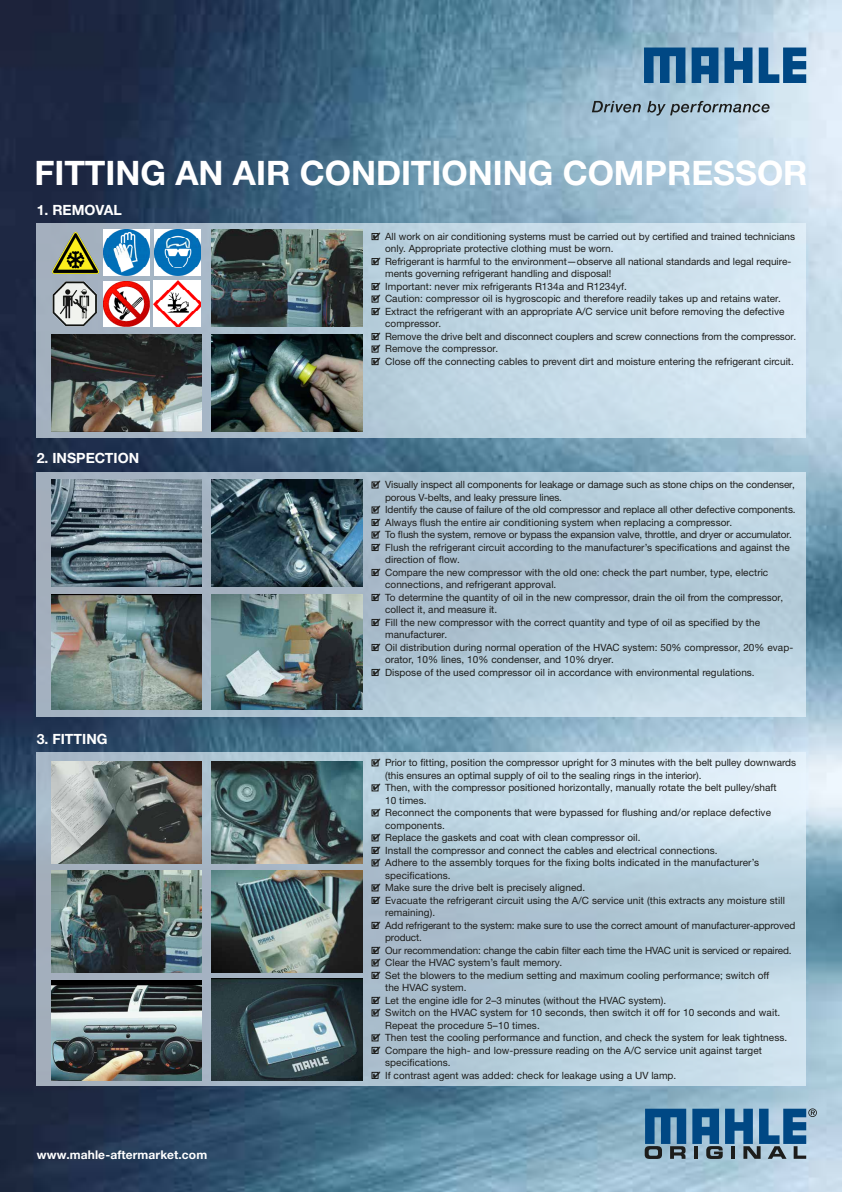
<style>
.page{position:relative;width:842px;height:1192px;background:#fff}
.page>*{position:absolute;margin:0;border:0;box-sizing:border-box;transform-origin:0 0}
.t1{font:700 33.8px "Helvetica Neue LTW1 G";color:#fff}
.t2{font:700 14.1px "Helvetica Neue LTW1 G";color:#fff}
.t3{font:700 12px "Helvetica Neue LTW1 G";letter-spacing:.01em;color:#fff}
.t4{font:10px/12.5px "Helvetica Neue LTW1 G";letter-spacing:.005em;color:#1d1d1b}
.t5{font:10px "Helvetica Neue LTW1 G";letter-spacing:-.015em;color:#1d1d1b}
</style>
<div class="page">
<img style="left:0;top:0;width:842px;height:1192px">
<svg style="left:644px;top:48px;width:41px;height:35px"></svg>
<svg style="left:724px;top:48px;width:28px;height:35px"></svg>
<svg style="left:759px;top:48px;width:47px;height:35px;background:#457ba7"></svg>
<svg style="left:692px;top:48px;width:26px;height:35px"></svg>
<svg style="left:592px;top:101px;width:49px;height:12px"></svg>
<svg style="left:647px;top:101px;width:122px;height:15px;background:#91a4b0"></svg>
<svg style="left:645px;top:1109px;width:41px;height:50px;background:#36678d"></svg>
<svg style="left:692px;top:1108px;width:125px;height:51px;background:#5884a5"></svg>
<div style="left:37px;top:223px;width:769px;height:215px;background:linear-gradient(to right,#99a9b4,#d8eefb)"></div>
<svg style="left:37px;top:472px;width:769px;height:245px;background:#b2c8d6"></svg>
<svg style="left:37px;top:752px;width:769px;height:334px;background:#b7ccda"></svg>
<div style="left:372px;top:233px;width:6px;height:7px;border:1px solid #1d1d1b"></div>
<div style="left:372px;top:258px;width:6px;height:7px;border:1px solid #1d1d1b"></div>
<div style="left:372px;top:283px;width:6px;height:7px;border:1px solid #1d1d1b"></div>
<svg style="left:372px;top:296px;width:6px;height:6px"></svg>
<div style="left:372px;top:308px;width:6px;height:7px;border:1px solid #1d1d1b"></div>
<div style="left:372px;top:333px;width:6px;height:7px;border:1px solid #1d1d1b"></div>
<svg style="left:372px;top:346px;width:6px;height:6px"></svg>
<div style="left:372px;top:358px;width:6px;height:7px;border:1px solid #1d1d1b"></div>
<svg style="left:372px;top:760px;width:6px;height:6px"></svg>
<svg style="left:372px;top:785px;width:6px;height:6px"></svg>
<svg style="left:372px;top:810px;width:6px;height:6px"></svg>
<svg style="left:372px;top:835px;width:6px;height:6px"></svg>
<div style="left:372px;top:847px;width:6px;height:7px;border:1px solid #1d1d1b"></div>
<svg style="left:372px;top:860px;width:6px;height:6px"></svg>
<svg style="left:372px;top:885px;width:6px;height:6px"></svg>
<div style="left:372px;top:897px;width:6px;height:7px;border:1px solid #1d1d1b"></div>
<div style="left:372px;top:922px;width:6px;height:7px;border:1px solid #1d1d1b"></div>
<div style="left:372px;top:947px;width:6px;height:7px;border:1px solid #1d1d1b"></div>
<svg style="left:372px;top:960px;width:6px;height:6px"></svg>
<div style="left:372px;top:972px;width:6px;height:7px;border:1px solid #1d1d1b"></div>
<div style="left:372px;top:997px;width:6px;height:7px;border:1px solid #1d1d1b"></div>
<svg style="left:372px;top:1010px;width:6px;height:6px"></svg>
<svg style="left:372px;top:1035px;width:6px;height:6px"></svg>
<div style="left:372px;top:1047px;width:6px;height:7px;border:1px solid #1d1d1b"></div>
<div style="left:372px;top:1072px;width:6px;height:7px;border:1px solid #1d1d1b"></div>
<svg style="left:372px;top:482px;width:6px;height:6px"></svg>
<svg style="left:372px;top:507px;width:6px;height:6px"></svg>
<div style="left:372px;top:519px;width:6px;height:7px;border:1px solid #1d1d1b"></div>
<svg style="left:372px;top:532px;width:6px;height:6px"></svg>
<div style="left:372px;top:544px;width:6px;height:7px;border:1px solid #1d1d1b"></div>
<div style="left:372px;top:569px;width:6px;height:7px;border:1px solid #1d1d1b"></div>
<div style="left:372px;top:594px;width:6px;height:7px;border:1px solid #1d1d1b"></div>
<div style="left:372px;top:619px;width:6px;height:7px;border:1px solid #1d1d1b"></div>
<div style="left:372px;top:644px;width:6px;height:7px;border:1px solid #1d1d1b"></div>
<div style="left:372px;top:669px;width:6px;height:7px;border:1px solid #1d1d1b"></div>
<img style="left:155px;top:229px;width:46px;height:46px">
<img style="left:103px;top:229px;width:46px;height:46px">
<img style="left:104px;top:281px;width:45px;height:46px">
<img style="left:154px;top:280px;width:47px;height:46px">
<img style="left:51px;top:334px;width:151px;height:98px">
<img style="left:212px;top:230px;width:150px;height:97px">
<img style="left:212px;top:334px;width:150px;height:97px">
<img style="left:51px;top:479px;width:151px;height:108px">
<img style="left:51px;top:595px;width:151px;height:115px">
<img style="left:212px;top:479px;width:150px;height:108px">
<img style="left:212px;top:595px;width:150px;height:115px">
<img style="left:51px;top:761px;width:151px;height:102px">
<img style="left:212px;top:761px;width:150px;height:102px">
<img style="left:51px;top:870px;width:151px;height:102px">
<img style="left:212px;top:870px;width:150px;height:102px">
<img style="left:51px;top:980px;width:151px;height:101px">
<img style="left:212px;top:979px;width:150px;height:102px">
<img style="left:53px;top:233px;width:45px;height:40px">
<img style="left:52px;top:281px;width:46px;height:46px">
<h1 class="t1" style="left:34px;top:152px;width:775px">FITTING AN AIR CONDITIONING COMPRESSOR</h1>
<h2 class="t2" style="left:37px;top:201px;width:87px">1. REMOVAL</h2>
<h2 class="t2" style="left:37px;top:450px;width:104px">2. INSPECTION</h2>
<h2 class="t2" style="left:37px;top:730px;width:72px">3. FITTING</h2>
<p class="t3" style="left:37px;top:1148px;width:172px">www.mahle-aftermarket.com</p>
<p class="t4" style="left:385px;top:230px;width:411px;text-indent:-12px">✔ All work on air conditioning systems must be carried out by certified and trained technicians only. Appropriate protective clothing must be worn.</p>
<p class="t4" style="left:385px;top:255px;width:408px;text-indent:-12px">✔ Refrigerant is harmful to the environment—observe all national standards and legal require&shy;ments governing refrigerant handling and disposal!</p>
<p class="t4" style="left:373px;top:280px;width:256px">✔ Important: never mix refrigerants R134a and R1234yf.</p>
<p class="t4" style="left:373px;top:293px;width:409px">✔ Caution: compressor oil is hygroscopic and therefore readily takes up and retains water.</p>
<p class="t4" style="left:385px;top:305px;width:401px;text-indent:-12px">✔ Extract the refrigerant with an appropriate A/C service unit before removing the defective compressor.</p>
<p class="t4" style="left:373px;top:330px;width:425px">✔ Remove the drive belt and disconnect couplers and screw connections from the compressor.</p>
<p class="t4" style="left:373px;top:343px;width:127px">✔ Remove the compressor.</p>
<p class="t4" style="left:373px;top:355px;width:422px">✔ Close off the connecting cables to prevent dirt and moisture entering the refrigerant circuit.</p>
<p class="t4" style="left:385px;top:478px;width:411px;text-indent:-12px">✔ Visually inspect all components for leakage or damage such as stone chips on the condenser, porous V-belts, and leaky pressure lines.</p>
<p class="t4" style="left:373px;top:503px;width:424px">✔ Identify the cause of failure of the old compressor and replace all other defective components.</p>
<p class="t4" style="left:373px;top:516px;width:361px">✔ Always flush the entire air conditioning system when replacing a compressor.</p>
<p class="t5" style="left:373px;top:529px;width:420px">✔ To flush the system, remove or bypass the expansion valve, throttle, and dryer or accumulator.</p>
<p class="t4" style="left:385px;top:541px;width:406px;text-indent:-12px">✔ Flush the refrigerant circuit according to the manufacturer’s specifications and against the direction of flow.</p>
<p class="t4" style="left:385px;top:566px;width:385px;text-indent:-12px">✔ Compare the new compressor with the old one: check the part number, type, electric connections, and refrigerant approval.</p>
<p class="t4" style="left:385px;top:591px;width:400px;text-indent:-12px">✔ To determine the quantity of oil in the new compressor, drain the oil from the compressor, collect it, and measure it.</p>
<p class="t4" style="left:385px;top:616px;width:376px;text-indent:-12px">✔ Fill the new compressor with the correct quantity and type of oil as specified by the manufacturer.</p>
<p class="t4" style="left:385px;top:641px;width:410px;text-indent:-12px">✔ Oil distribution during normal operation of the HVAC system: 50% compressor, 20% evap&shy;orator, 10% lines, 10% condenser, and 10% dryer.</p>
<p class="t4" style="left:373px;top:666px;width:383px">✔ Dispose of the used compressor oil in accordance with environmental regulations.</p>
<p class="t4" style="left:385px;top:756px;width:412px;text-indent:-12px">✔ Prior to fitting, position the compressor upright for 3 minutes with the belt pulley downwards (this ensures an optimal supply of oil to the sealing rings in the interior).</p>
<p class="t4" style="left:385px;top:781px;width:393px;text-indent:-12px">✔ Then, with the compressor positioned horizontally, manually rotate the belt pulley/shaft<br>10 times.</p>
<p class="t4" style="left:385px;top:806px;width:387px;text-indent:-12px">✔ Reconnect the components that were bypassed for flushing and/or replace defective components.</p>
<p class="t4" style="left:373px;top:831px;width:269px">✔ Replace the gaskets and coat with clean compressor oil.</p>
<p class="t4" style="left:373px;top:844px;width:346px">✔ Install the compressor and connect the cables and electrical connections.</p>
<p class="t4" style="left:385px;top:856px;width:376px;text-indent:-12px">✔ Adhere to the assembly torques for the fixing bolts indicated in the manufacturer’s specifications.</p>
<p class="t4" style="left:373px;top:881px;width:214px">✔ Make sure the drive belt is precisely aligned.</p>
<p class="t4" style="left:385px;top:894px;width:401px;text-indent:-12px">✔ Evacuate the refrigerant circuit using the A/C service unit (this extracts any moisture still remaining).</p>
<p class="t4" style="left:385px;top:919px;width:412px;text-indent:-12px">✔ Add refrigerant to the system: make sure to use the correct amount of manufacturer-approved product.</p>
<p class="t4" style="left:373px;top:944px;width:420px">✔ Our recommendation: change the cabin filter each time the HVAC unit is serviced or repaired.</p>
<p class="t4" style="left:373px;top:956px;width:191px">✔ Clear the HVAC system’s fault memory.</p>
<p class="t4" style="left:385px;top:969px;width:386px;text-indent:-12px">✔ Set the blowers to the medium setting and maximum cooling performance; switch off the HVAC system.</p>
<p class="t4" style="left:373px;top:994px;width:295px">✔ Let the engine idle for 2–3 minutes (without the HVAC system).</p>
<p class="t4" style="left:385px;top:1006px;width:397px;text-indent:-12px">✔ Switch on the HVAC system for 10 seconds, then switch it off for 10 seconds and wait.<br>Repeat the procedure 5–10 times.</p>
<p class="t4" style="left:373px;top:1031px;width:416px">✔ Then test the cooling performance and function, and check the system for leak tightness.</p>
<p class="t4" style="left:385px;top:1044px;width:378px;text-indent:-12px">✔ Compare the high- and low-pressure reading on the A/C service unit against target specifications.</p>
<p class="t4" style="left:373px;top:1069px;width:305px">✔ If contrast agent was added: check for leakage using a UV lamp.</p>
</div>
